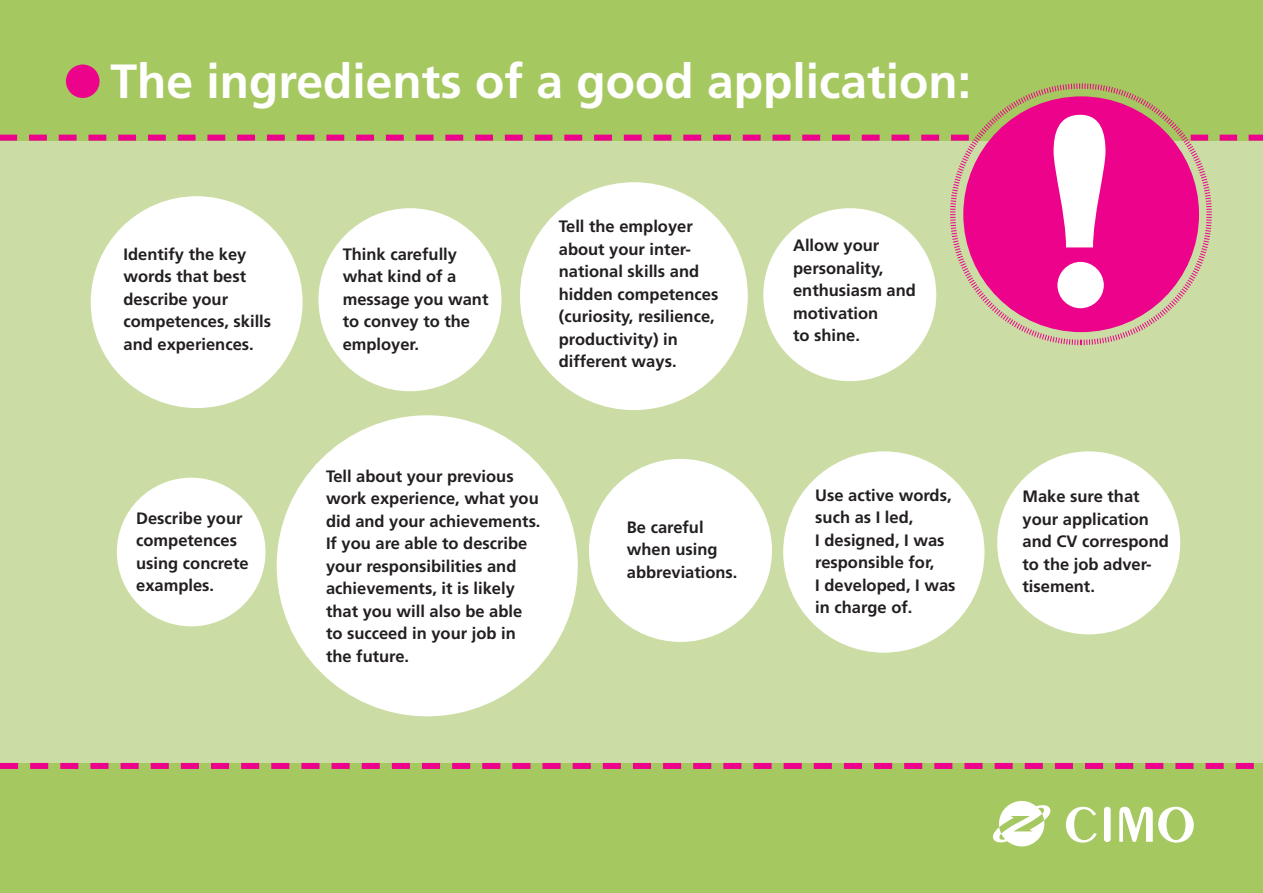
<style>
.page{position:relative;width:1263px;height:893px;background:#fff}
.page>*{position:absolute;margin:0;border:0;box-sizing:border-box;transform-origin:0 0}
.t1{font:700 277.5px "Clarendon";color:#fff}
.t2{font:700 48px "Frutiger";color:#fff}
.t3{font:700 16.5px/22.5px "Frutiger";color:#231f20}
</style>
<div class="page">
<div style="left:0;top:763px;width:1263px;height:130px;background:#a6c860"></div>
<div style="left:0;top:112px;width:1263px;height:651px;background:#cbdda4"></div>
<svg style="left:0;top:763px;width:1254px;height:6px"></svg>
<svg style="left:992px;top:801px;width:59px;height:46px"></svg>
<svg style="left:1066px;top:807px;width:128px;height:36px"></svg>
<div style="left:0;top:0;width:1263px;height:140px;background:#a6c860"></div>
<svg style="left:0;top:135px;width:949px;height:6px"></svg>
<svg style="left:1213px;top:135px;width:50px;height:6px"></svg>
<svg style="left:949px;top:83px;width:264px;height:263px"></svg>
<div style="left:963px;top:96px;width:236px;height:236px;background:#ed028c;border-radius:50%"></div>
<div style="left:66px;top:65px;width:34px;height:33px;background:#ed028c;border-radius:50%"></div>
<div style="left:91px;top:196px;width:212px;height:212px;background:#fff;border-radius:50%"></div>
<div style="left:318px;top:208px;width:183px;height:183px;background:#fff;border-radius:50%"></div>
<div style="left:520px;top:182px;width:228px;height:228px;background:#fff;border-radius:50%"></div>
<div style="left:763px;top:208px;width:173px;height:173px;background:#fff;border-radius:50%"></div>
<div style="left:117px;top:478px;width:148px;height:148px;background:#fff;border-radius:50%"></div>
<div style="left:277px;top:415px;width:301px;height:301px;background:#fff;border-radius:50%"></div>
<div style="left:589px;top:459px;width:183px;height:183px;background:#fff;border-radius:50%"></div>
<div style="left:783px;top:451px;width:201px;height:202px;background:#fff;border-radius:50%"></div>
<div style="left:997px;top:451px;width:183px;height:183px;background:#fff;border-radius:50%"></div>
<h2 class="t2" style="left:111px;top:53px;width:862px">The ingredients of a good application:</h2>
<p class="t3" style="left:124px;top:243px;width:149px">Identify the key words that best describe your competences, skills and experiences.</p>
<p class="t3" style="left:343px;top:243px;width:147px">Think carefully what kind of a message you want to convey to the employer.</p>
<p class="t3" style="left:559px;top:215px;width:161px">Tell the employer about your inter&shy;national skills and hidden competences (curiosity, resilience, productivity) in different ways.</p>
<p class="t3" style="left:793px;top:234px;width:124px">Allow your personality, enthusiasm and motivation<br>to shine.</p>
<h1 class="t1" style="left:1033px;top:44px;width:94px">!</h1>
<p class="t3" style="left:136px;top:507px;width:114px">Describe your competences using concrete examples.</p>
<p class="t3" style="left:326px;top:465px;width:216px">Tell about your previous work experience, what you did and your achievements.<br>If you are able to describe your responsibilities and achievements, it is likely that you will also be able to succeed in your job in the future.</p>
<p class="t3" style="left:627px;top:516px;width:112px">Be careful when using abbreviations.</p>
<p class="t3" style="left:815px;top:484px;width:142px">Use active words, such as I led,<br>I designed, I was responsible for,<br>I developed, I was in charge of.</p>
<p class="t3" style="left:1022px;top:485px;width:148px">Make sure that your application and CV correspond to the job adver&shy;tisement.</p>
</div>
